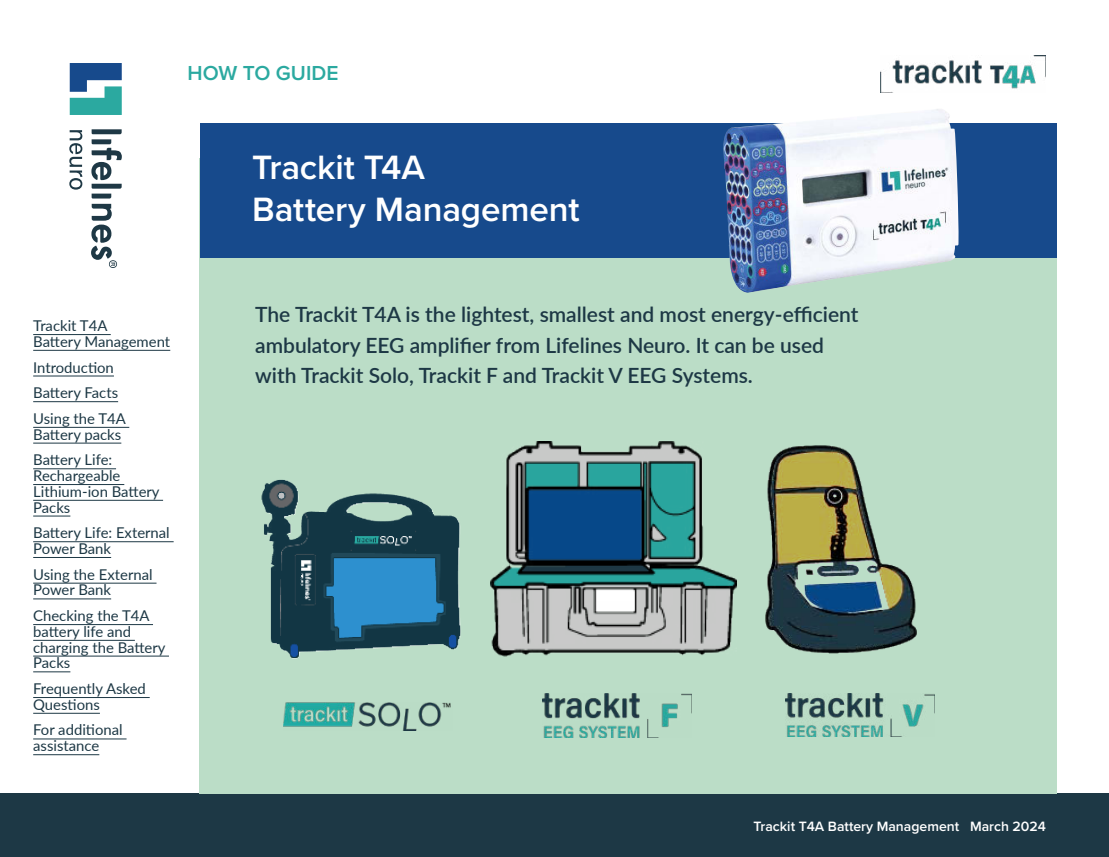
<style>
.page{position:relative;width:1109px;height:857px;background:#fff}
.page>*{position:absolute;margin:0;border:0;box-sizing:border-box;transform-origin:0 0}
.t1{font:600 35px/42px "Proxima Nova";letter-spacing:-.005em;color:#fff}
.t2{font:600 21px/30.8px "Lato";color:#1d3845}
.t3{font:600 21px "Proxima Nova";color:#2ba9a0}
.t4{font:14.88px/15.8px "Lato";color:#1d3845}
.t5{font:600 14px "Proxima Nova";color:#fff}
</style>
<div class="page">
<div style="left:0;top:794px;width:1109px;height:63px;background:#1d3845"></div>
<svg style="left:69px;top:130px;width:13px;height:60px"></svg>
<svg style="left:91px;top:129px;width:31px;height:69px"></svg>
<svg style="left:70px;top:63px;width:52px;height:52px"></svg>
<svg style="left:91px;top:204px;width:26px;height:64px"></svg>
<hr style="left:33px;top:334px;width:78px;height:1px;background:#1d3845">
<hr style="left:33px;top:350px;width:137px;height:1px;background:#1d3845">
<hr style="left:33px;top:376px;width:81px;height:1px;background:#1d3845">
<hr style="left:33px;top:401px;width:85px;height:1px;background:#1d3845">
<hr style="left:33px;top:427px;width:96px;height:1px;background:#1d3845">
<hr style="left:33px;top:443px;width:88px;height:1px;background:#1d3845">
<hr style="left:33px;top:468px;width:83px;height:1px;background:#1d3845">
<hr style="left:33px;top:484px;width:91px;height:1px;background:#1d3845">
<hr style="left:33px;top:500px;width:130px;height:1px;background:#1d3845">
<hr style="left:33px;top:516px;width:37px;height:1px;background:#1d3845">
<hr style="left:33px;top:541px;width:141px;height:1px;background:#1d3845">
<hr style="left:33px;top:557px;width:78px;height:1px;background:#1d3845">
<hr style="left:33px;top:583px;width:123px;height:1px;background:#1d3845">
<hr style="left:33px;top:598px;width:78px;height:1px;background:#1d3845">
<hr style="left:33px;top:624px;width:120px;height:1px;background:#1d3845">
<hr style="left:33px;top:640px;width:102px;height:1px;background:#1d3845">
<hr style="left:33px;top:656px;width:136px;height:1px;background:#1d3845">
<hr style="left:33px;top:671px;width:37px;height:1px;background:#1d3845">
<hr style="left:33px;top:697px;width:117px;height:1px;background:#1d3845">
<hr style="left:33px;top:713px;width:67px;height:1px;background:#1d3845">
<hr style="left:33px;top:738px;width:94px;height:1px;background:#1d3845">
<hr style="left:33px;top:754px;width:66px;height:1px;background:#1d3845">
<div style="left:200px;top:158px;width:857px;height:636px;background:#bbddc7"></div>
<div style="left:200px;top:123px;width:857px;height:135px;background:#174a8c"></div>
<img style="left:881px;top:56px;width:165px;height:36px">
<img style="left:723px;top:109px;width:236px;height:184px">
<img style="left:766px;top:445px;width:150px;height:208px">
<img style="left:785px;top:693px;width:149px;height:44px">
<img style="left:542px;top:694px;width:150px;height:43px">
<img style="left:284px;top:702px;width:167px;height:28px">
<img style="left:491px;top:442px;width:245px;height:215px">
<img style="left:261px;top:479px;width:200px;height:180px">
<h2 class="t3" style="left:188px;top:64px;width:152px">HOW TO GUIDE</h2>
<h1 class="t1" style="left:252px;top:148px;width:329px">Trackit T4A<br>Battery Management</h1>
<p class="t4" style="left:33px;top:318px;width:139px">Trackit T4A<br>Battery Management</p>
<p class="t4" style="left:33px;top:354px;width:94px;line-height:25.7px">Introduction<br>Battery Facts<br>Using the T4A</p>
<p class="t4" style="left:33px;top:421px;width:90px;line-height:25.7px">Battery packs<br>Battery Life:</p>
<p class="t4" style="left:33px;top:467px;width:128px">Rechargeable<br>Lithium-ion Battery<br>Packs</p>
<p class="t4" style="left:33px;top:524px;width:138px">Battery Life: External<br>Power Bank</p>
<p class="t4" style="left:33px;top:566px;width:121px">Using the External<br>Power Bank</p>
<p class="t4" style="left:33px;top:607px;width:134px">Checking the T4A battery life and charging the Battery<br>Packs</p>
<p class="t4" style="left:33px;top:680px;width:114px">Frequently Asked<br>Questions</p>
<p class="t4" style="left:33px;top:721px;width:91px">For additional assistance</p>
<h2 class="t2" style="left:255px;top:298px;width:605px">The Trackit T4A is the lightest, smallest and most energy-efficient ambulatory EEG amplifier from Lifelines Neuro. It can be used with Trackit Solo, Trackit F and Trackit V EEG Systems.</h2>
<p class="t5" style="left:753px;top:820px;width:294px">Trackit T4A Battery Management March 2024</p>
</div>
